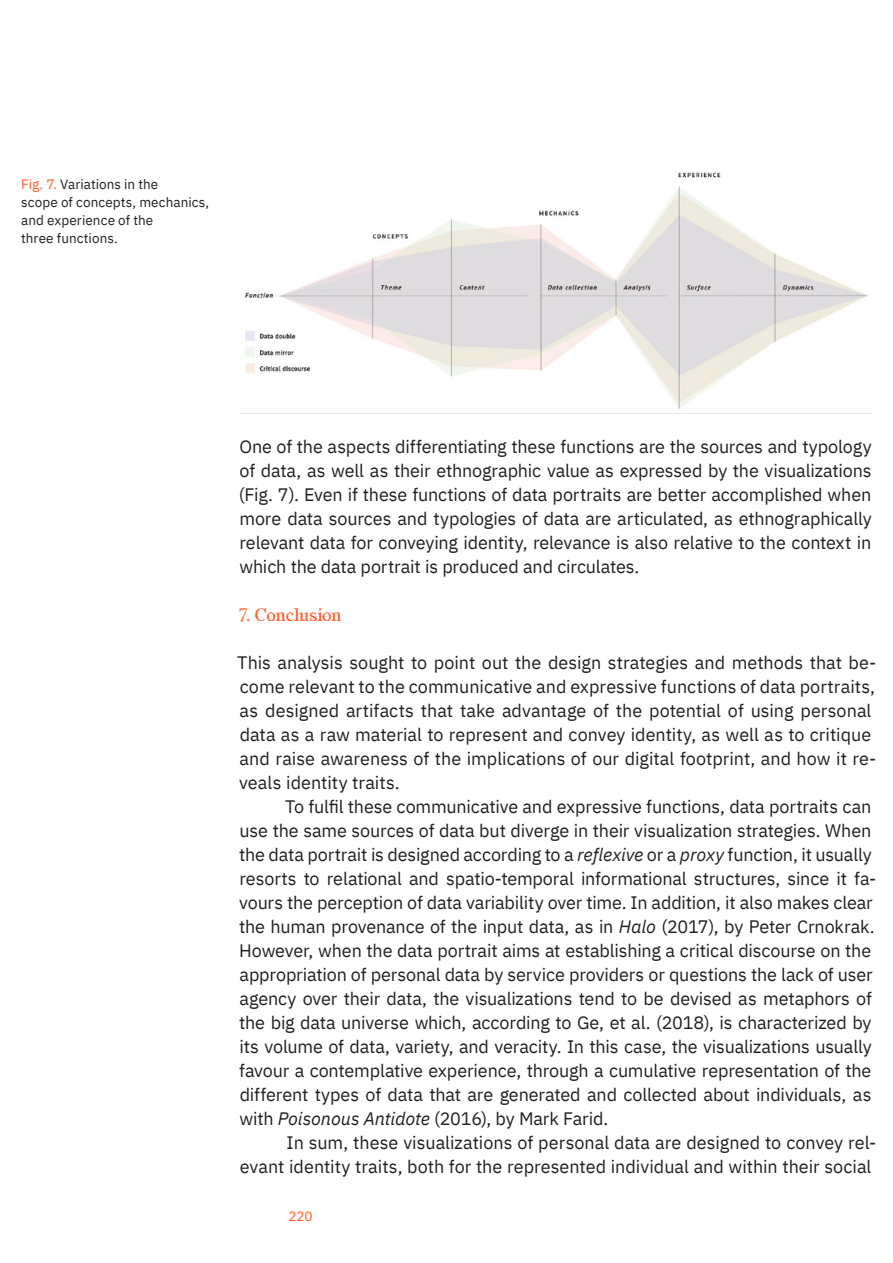
<style>
.page{position:relative;width:893px;height:1263px;background:#fff}
.page>*{position:absolute;margin:0;border:0;box-sizing:border-box;transform-origin:0 0}
.Text_Indent{font:18px/24px "IBM Plex Sans";letter-spacing:-.01em;color:#231f20}
.Text{font:18px/24px "IBM Plex Sans";color:#231f20;text-align:justify}
.Text-2{font:18px "Redaction 35";letter-spacing:-.015em;color:#ff5a28}
.Notes{font:13.5px/18px "IBM Plex Sans";letter-spacing:.005em;color:#231f20}
.t1{font:13.5px "IBM Plex Sans";color:#ff5a28}
.s1{color:#ff5a28}
.s2{font-style:italic}
</style>
<div class="page">
<img style="left:239px;top:172px;width:633px;height:242px">
<p class="Notes" style="left:21px;top:174px;width:190px"><span class="s1">Fig. 7.</span> Variations in the<br>scope of concepts, mechanics, and experience of the<br>three functions.</p>
<p class="Text" style="left:239px;top:433px;width:634px">One of the aspects differentiating these functions are the sources and typology of data, as well as their ethnographic value as expressed by the visualizations (Fig. 7). Even if these functions of data portraits are better accomplished when more data sources and typologies of data are articulated, as ethnographically relevant data for conveying identity, relevance is also relative to the context in which the data portrait is produced and circulates.</p>
<p class="Text-2" style="left:239px;top:604px;width:104px">7. Conclusion</p>
<p class="Text" style="left:237px;top:649px;width:641px;text-align:left">This analysis sought to point out the design strategies and methods that be&shy;come relevant to the communicative and expressive functions of data portraits, as designed artifacts that take advantage of the potential of using personal data as a raw material to represent and convey identity, as well as to critique and raise awareness of the implications of our digital footprint, and how it re&shy;veals identity traits.</p>
<p class="Text_Indent" style="left:239px;top:793px;width:639px;text-indent:46px">To fulfil these communicative and expressive functions, data portraits can use the same sources of data but diverge in their visualization strategies. When the data portrait is designed according to a <span class="s2">reflexive</span> or a <span class="s2">proxy</span> function, it usually resorts to relational and spatio-temporal informational structures, since it fa&shy;vours the perception of data variability over time. In addition, it also makes clear the human provenance of the input data, as in <span class="s2">Halo</span> (2017), by Peter Crnokrak.<br>However, when the data portrait aims at establishing a critical discourse on the appropriation of personal data by service providers or questions the lack of user agency over their data, the visualizations tend to be devised as metaphors of the big data universe which, according to Ge, et al. (2018), is characterized by its volume of data, variety, and veracity. In this case, the visualizations usually favour a contemplative experience, through a cumulative representation of the different types of data that are generated and collected about individuals, as with <span class="s2">Poisonous Antidote</span> (2016), by Mark Farid.</p>
<p class="Text_Indent" style="left:240px;top:1129px;width:638px;text-align:right">In sum, these visualizations of personal data are designed to convey rel&shy;evant identity traits, both for the represented individual and within their social</p>
<p class="t1" style="left:288px;top:1206px;width:26px">220</p>
</div>
